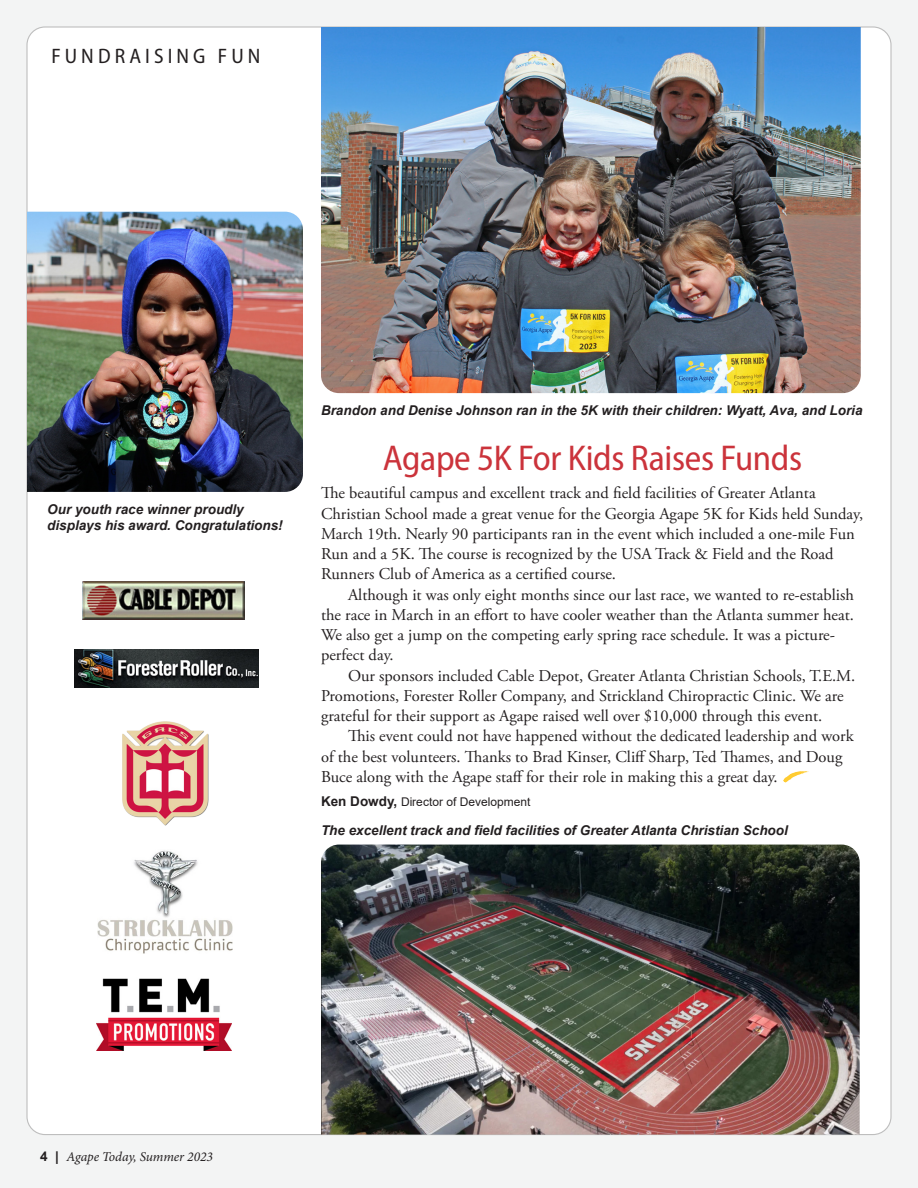
<style>
.page{position:relative;width:918px;height:1188px;background:#f3f4f4}
.page>*{position:absolute;margin:0;border:0;box-sizing:border-box;transform-origin:0 0}
.Arial{font:semi-condensed 36px "Myriad Pro";letter-spacing:-.01em;color:#cb333b}
.gill_sans_8_5__bylin{font:semi-condensed 21px "Myriad Pro";color:#231f20}
.Garamond_text{font:16.5px/20.2px "Adobe Garamond Pro";color:#231f20}
.Garamond_first_parag{font:16.5px/20.2px "Adobe Garamond Pro";color:#231f20}
.Photo_captions{font:italic 700 13.5px/16.2px "Arial";color:#231f20}
.t1{font:italic 13.5px "Minion Pro";letter-spacing:-.005em;color:#231f20}
.Garamond_text-2{font:12px "Arial";color:#231f20}
.s1{font-weight:700;font-size:13.5px}
.s2{font-family:"Arial";font-weight:700;font-style:normal}
</style>
<div class="page">
<div style="left:27px;top:27px;width:864px;height:1108px;background:#fff;border-radius:18px"></div>
<img style="left:321px;top:27px;width:540px;height:366px">
<img style="left:27px;top:212px;width:276px;height:280px">
<img style="left:783px;top:771px;width:26px;height:12px">
<img style="left:74px;top:650px;width:185px;height:38px">
<img style="left:83px;top:581px;width:162px;height:38px">
<img style="left:96px;top:978px;width:135px;height:73px">
<img style="left:98px;top:850px;width:135px;height:103px">
<img style="left:122px;top:721px;width:86px;height:104px">
<img style="left:321px;top:845px;width:539px;height:290px">
<p class="gill_sans_8_5__bylin" style="left:51px;top:43px;width:211px">F U N D R A I S I N G F U N</p>
<p class="Photo_captions" style="left:47px;top:501px;width:237px">Our youth race winner proudly displays his award. Congratulations!</p>
<p class="Photo_captions" style="left:321px;top:402px;width:543px">Brandon and Denise Johnson ran in the 5K with their children: Wyatt, Ava, and Loria</p>
<p class="Arial" style="left:383px;top:436px;width:421px">Agape 5K For Kids Raises Funds</p>
<p class="Garamond_first_parag" style="left:321px;top:484px;width:544px">The beautiful campus and excellent track and field facilities of Greater Atlanta Christian School made a great venue for the Georgia Agape 5K for Kids held Sunday, March 19th. Nearly 90 participants ran in the event which included a one-mile Fun Run and a 5K. The course is recognized by the USA Track &amp; Field and the Road Runners Club of America as a certified course.</p>
<p class="Garamond_text" style="left:321px;top:585px;width:534px;text-indent:27px">Although it was only eight months since our last race, we wanted to re-establish the race in March in an effort to have cooler weather than the Atlanta summer heat.<br>We also get a jump on the competing early spring race schedule. It was a picture&shy;perfect day.</p>
<p class="Garamond_text" style="left:321px;top:666px;width:536px;text-indent:27px">Our sponsors included Cable Depot, Greater Atlanta Christian Schools, T.E.M.<br>Promotions, Forester Roller Company, and Strickland Chiropractic Clinic. We are grateful for their support as Agape raised well over $10,000 through this event.</p>
<p class="Garamond_text" style="left:321px;top:727px;width:534px;text-indent:27px">This event could not have happened without the dedicated leadership and work of the best volunteers. Thanks to Brad Kinser, Cliff Sharp, Ted Thames, and Doug<br>Buce along with the Agape staff for their role in making this a great day.</p>
<p class="Garamond_text-2" style="left:321px;top:793px;width:211px"><span class="s1">Ken Dowdy,</span> Director of Development</p>
<p class="Photo_captions" style="left:321px;top:823px;width:468px">The excellent track and field facilities of Greater Atlanta Christian School</p>
<p class="t1" style="left:40px;top:1147px;width:174px"><span class="s2">4 |</span> Agape Today, Summer 2023</p>
</div>
